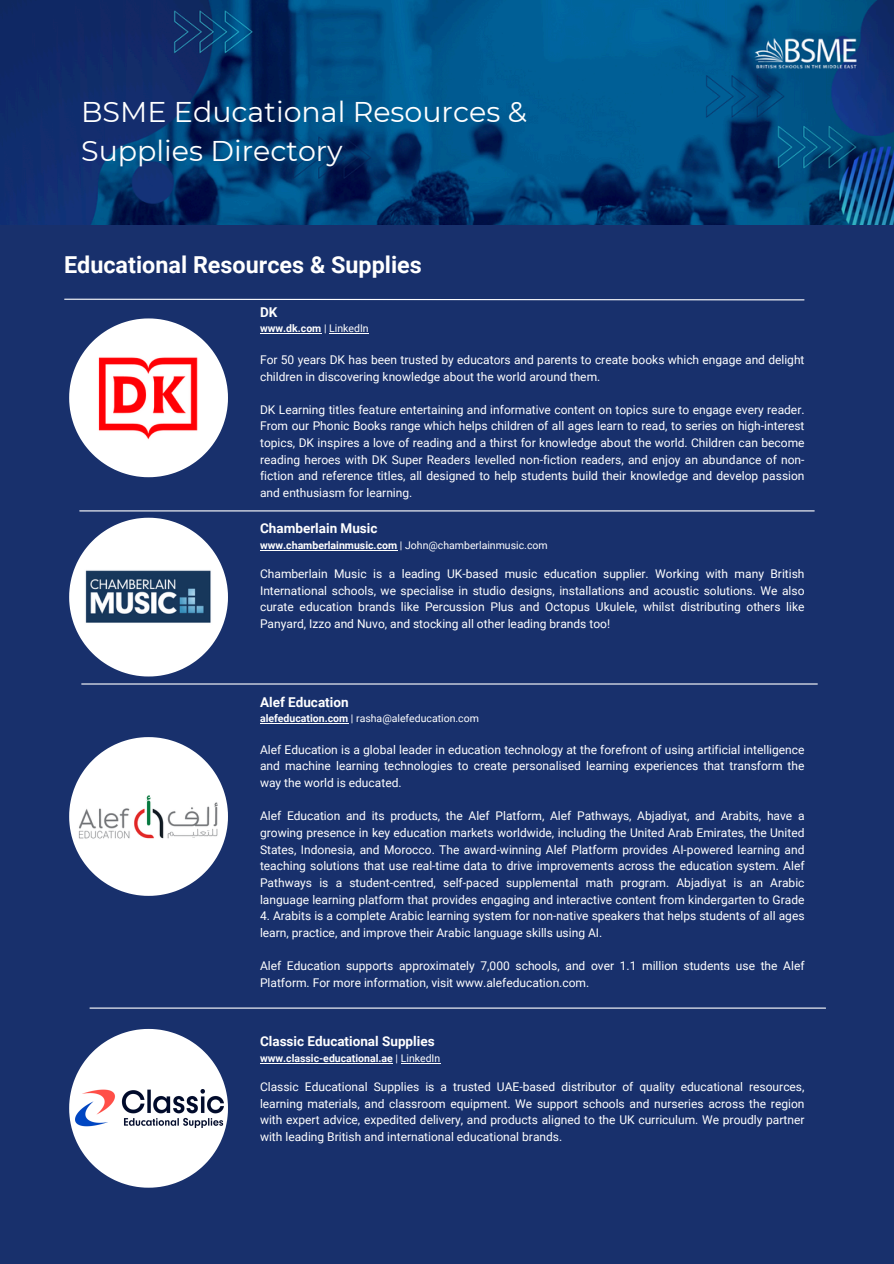
<style>
.page{position:relative;width:894px;height:1264px;background:#fff}
.page>*{position:absolute;margin:0;border:0;box-sizing:border-box;transform-origin:0 0}
.t1{font:28.5px/39.5px "Montserrat";color:#fff}
.t2{font:700 23.4px "Roboto";color:#fff}
.t3{font:700 13.5px "Roboto";color:#fff}
.t4{font:12px/16.6px "Roboto";color:#fff;text-align:justify}
.t5{font:10.5px "Roboto";color:#fff}
.t6{font:700 10.5px "Roboto";color:#fff}
.s1{font-weight:400}
.s2{font-weight:700}
</style>
<div class="page">
<div style="left:0;top:0;width:893px;height:1263px;background:#18306c"></div>
<svg style="left:64px;top:298px;width:740px;height:3px"></svg>
<hr style="left:80px;top:510px;width:734px;height:1px;background:#fff">
<img style="left:0;top:0;width:893px;height:224px">
<hr style="left:82px;top:683px;width:735px;height:1px;background:#fff">
<svg style="left:69px;top:517px;width:159px;height:159px"></svg>
<svg style="left:69px;top:737px;width:159px;height:158px"></svg>
<svg style="left:69px;top:318px;width:159px;height:159px"></svg>
<img style="left:97px;top:355px;width:103px;height:85px">
<img style="left:84px;top:569px;width:129px;height:56px">
<hr style="left:260px;top:723px;width:88px;height:1px;background:#fff">
<img style="left:75px;top:793px;width:147px;height:47px">
<hr style="left:90px;top:1007px;width:735px;height:1px;background:#fff">
<svg style="left:69px;top:1028px;width:159px;height:159px"></svg>
<img style="left:75px;top:1089px;width:148px;height:38px">
<hr style="left:260px;top:333px;width:61px;height:1px;background:#fff">
<hr style="left:329px;top:333px;width:39px;height:1px;background:#fff">
<hr style="left:260px;top:550px;width:137px;height:1px;background:#fff">
<hr style="left:260px;top:1062px;width:133px;height:1px;background:#fff">
<hr style="left:400px;top:1062px;width:40px;height:1px;background:#fff">
<h4 class="t1" style="left:81px;top:92px;width:447px">BSME Educational Resources &amp;<br>Supplies Directory</h4>
<p class="t2" style="left:64px;top:251px;width:359px">Educational Resources &amp; Supplies</p>
<p class="t3" style="left:260px;top:304px;width:19px">DK</p>
<p class="t6" style="left:260px;top:323px;width:110px">www.dk.com <span class="s1">| LinkedIn</span></p>
<p class="t4" style="left:260px;top:351px;width:546px">For 50 years DK has been trusted by educators and parents to create books which engage and delight children in discovering knowledge about the world around them.</p>
<p class="t4" style="left:260px;top:401px;width:546px">DK Learning titles feature entertaining and informative content on topics sure to engage every reader.<br>From our Phonic Books range which helps children of all ages learn to read, to series on high-interest topics, DK inspires a love of reading and a thirst for knowledge about the world. Children can become reading heroes with DK Super Readers levelled non-fiction readers, and enjoy an abundance of non&shy;fiction and reference titles, all designed to help students build their knowledge and develop passion and enthusiasm for learning.</p>
<p class="t3" style="left:260px;top:520px;width:119px">Chamberlain Music</p>
<p class="t5" style="left:260px;top:539px;width:289px"><span class="s2">www.chamberlainmusic.com</span> | John@chamberlainmusic.com</p>
<p class="t4" style="left:260px;top:565px;width:546px">Chamberlain Music is a leading UK-based music education supplier. Working with many British International schools, we specialise in studio designs, installations and acoustic solutions. We also curate education brands like Percussion Plus and Octopus Ukulele, whilst distributing others like Panyard, Izzo and Nuvo, and stocking all other leading brands too!</p>
<p class="t3" style="left:260px;top:694px;width:90px">Alef Education</p>
<p class="t5" style="left:260px;top:712px;width:220px"><span class="s2">alefeducation.com</span> | rasha@alefeducation.com</p>
<p class="t4" style="left:260px;top:741px;width:546px">Alef Education is a global leader in education technology at the forefront of using artificial intelligence and machine learning technologies to create personalised learning experiences that transform the way the world is educated.</p>
<h4 class="t4" style="left:260px;top:808px;width:546px">Alef Education and its products, the Alef Platform, Alef Pathways, Abjadiyat, and Arabits, have a growing presence in key education markets worldwide, including the United Arab Emirates, the United States, Indonesia, and Morocco. The award-winning Alef Platform provides AI-powered learning and teaching solutions that use real-time data to drive improvements across the education system. Alef Pathways is a student-centred, self-paced supplemental math program. Abjadiyat is an Arabic language learning platform that provides engaging and interactive content from kindergarten to Grade</h4>
<h4 class="t4" style="left:260px;top:908px;width:546px">4. Arabits is a complete Arabic learning system for non-native speakers that helps students of all ages learn, practice, and improve their Arabic language skills using AI.</h4>
<h4 class="t4" style="left:260px;top:957px;width:546px">Alef Education supports approximately 7,000 schools, and over 1.1 million students use the Alef<br>Platform. For more information, visit www.alefeducation.com.</h4>
<h4 class="t3" style="left:260px;top:1033px;width:176px">Classic Educational Supplies</h4>
<h4 class="t6" style="left:260px;top:1052px;width:182px">www.classic-educational.ae <span class="s1">| LinkedIn</span></h4>
<h4 class="t4" style="left:260px;top:1078px;width:546px">Classic Educational Supplies is a trusted UAE-based distributor of quality educational resources, learning materials, and classroom equipment. We support schools and nurseries across the region with expert advice, expedited delivery, and products aligned to the UK curriculum. We proudly partner with leading British and international educational brands.</h4>
</div>
